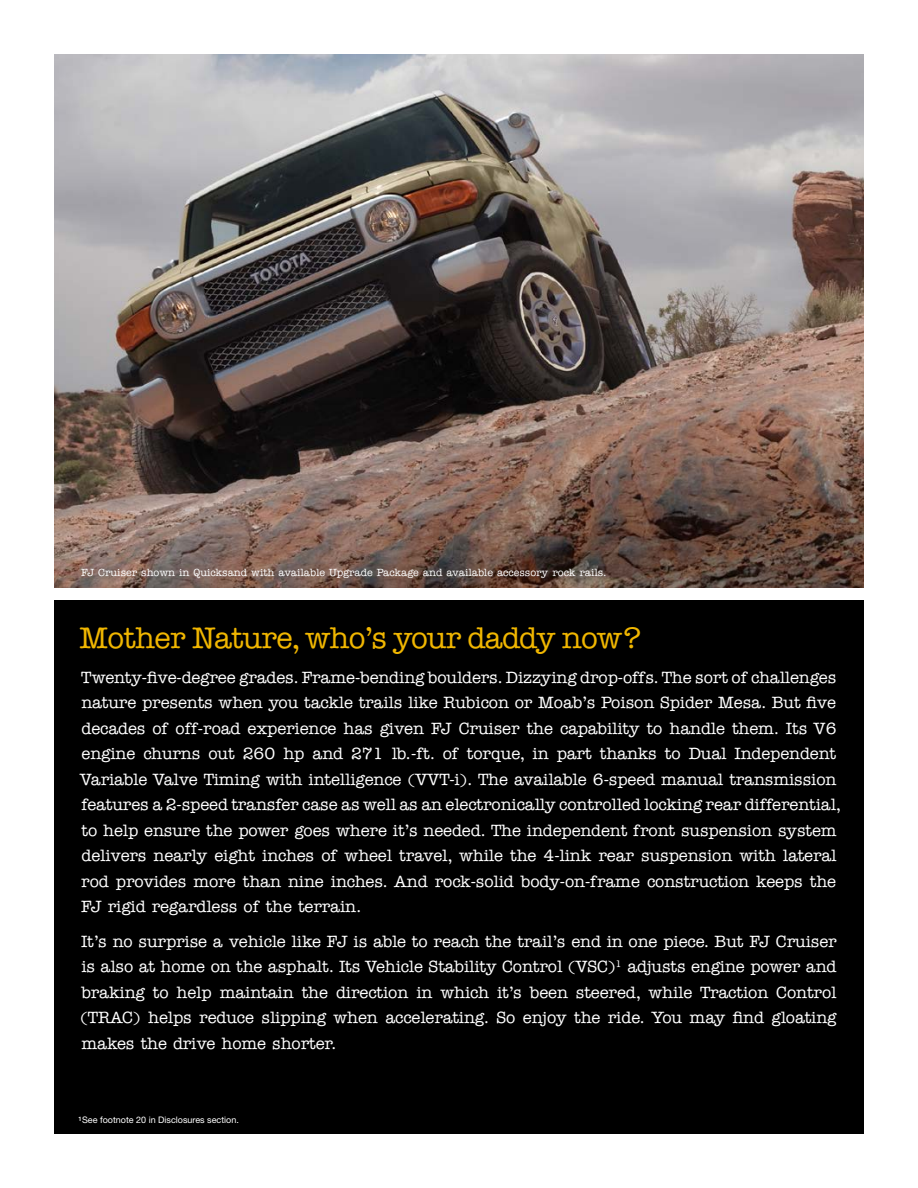
<style>
.page{position:relative;width:918px;height:1188px;background:#fff}
.page>*{position:absolute;margin:0;border:0;box-sizing:border-box;transform-origin:0 0}
.t1{font:500 30px "American Typewriter Std";letter-spacing:-.02em;color:#f0b600}
.t2{font:500 16.5px/25.5px "American Typewriter Std";letter-spacing:-.005em;color:#fff}
.t3{font:500 10.5px "American Typewriter Std";color:#fff}
.t4{font:9px "Helvetica Neue LT Std";color:#fff}
</style>
<div class="page">
<div style="left:54px;top:601px;width:810px;height:533px;background:#000"></div>
<img style="left:54px;top:54px;width:810px;height:533px">
<p class="t3" style="left:81px;top:567px;width:527px">FJ Cruiser shown in Quicksand with available Upgrade Package and available accessory rock rails.</p>
<h1 class="t1" style="left:79px;top:622px;width:564px">Mother Nature, who’s your daddy now?</h1>
<p class="t2" style="left:80px;top:665px;width:763px">Twenty-five-degree grades. Frame-bending boulders. Dizzying drop-offs. The sort of challenges nature presents when you tackle trails like Rubicon or Moab’s Poison Spider Mesa. But five decades of off-road experience has given FJ Cruiser the capability to handle them. Its V6 engine churns out 260 hp and 271 lb.-ft. of torque, in part thanks to Dual Independent Variable Valve Timing with intelligence (VVT-i). The available 6-speed manual transmission features a 2-speed transfer case as well as an electronically controlled locking rear differential, to help ensure the power goes where it’s needed. The independent front suspension system delivers nearly eight inches of wheel travel, while the 4-link rear suspension with lateral rod provides more than nine inches. And rock-solid body-on-frame construction keeps the FJ rigid regardless of the terrain.</p>
<p class="t2" style="left:80px;top:929px;width:758px;text-align:justify">It’s no surprise a vehicle like FJ is able to reach the trail’s end in one piece. But FJ Cruiser is also at home on the asphalt. Its Vehicle Stability Control (VSC)<sup>1</sup> adjusts engine power and braking to help maintain the direction in which it’s been steered, while Traction Control (TRAC) helps reduce slipping when accelerating. So enjoy the ride. You may find gloating makes the drive home shorter.</p>
<p class="t4" style="left:78px;top:1114px;width:162px"><sup>1</sup>See footnote 20 in Disclosures section.</p>
</div>
